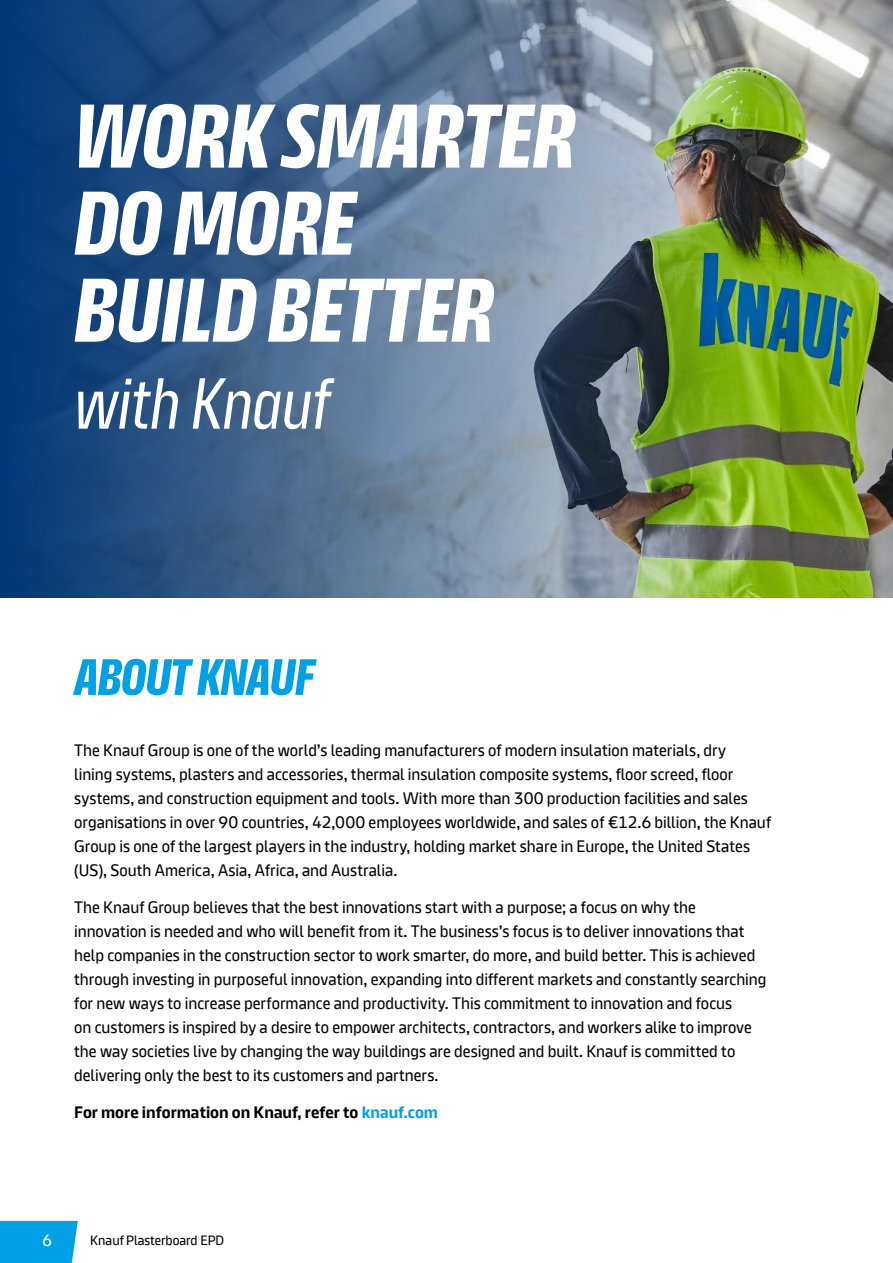
<style>
.page{position:relative;width:893px;height:1263px;background:#fff}
.page>*{position:absolute;margin:0;border:0;box-sizing:border-box;transform-origin:0 0}
.t1{font:700 90px/87px "Knauf Screen Head";color:#fff}
.t2{font:72px "Knauf Screen Head";color:#fff}
.t3{font:700 51px "Knauf Screen Head";letter-spacing:-.01em;color:#00a0e6}
.t4{font:16.5px/24px "Knauf Screen";color:#000}
.t5{font:700 16.5px "Knauf Screen";color:#000}
.t6{font:16.5px "Knauf Screen";color:#fff}
.t7{font:13.5px "Knauf Screen";color:#000}
.s1{color:#00a0e6}
</style>
<div class="page">
<img style="left:0;top:0;width:893px;height:597px">
<div style="left:0;top:1221px;width:78px;height:42px;background:#00a0e6"></div>
<h1 class="t1" style="left:74px;top:93px;width:502px">WORK SMARTER<br>DO MORE<br>BUILD BETTER</h1>
<h2 class="t2" style="left:74px;top:365px;width:257px">with Knauf</h2>
<h3 class="t3" style="left:74px;top:651px;width:242px">ABOUT KNAUF</h3>
<p class="t4" style="left:74px;top:738px;width:698px">The Knauf Group is one of the world’s leading manufacturers of modern insulation materials, dry<br>lining systems, plasters and accessories, thermal insulation composite systems, floor screed, floor systems, and construction equipment and tools. With more than 300 production facilities and sales organisations in over 90 countries, 42,000 employees worldwide, and sales of €12.6 billion, the Knauf Group is one of the largest players in the industry, holding market share in Europe, the United States (US), South America, Asia, Africa, and Australia.</p>
<p class="t4" style="left:74px;top:895px;width:694px">The Knauf Group believes that the best innovations start with a purpose; a focus on why the innovation is needed and who will benefit from it. The business’s focus is to deliver innovations that help companies in the construction sector to work smarter, do more, and build better. This is achieved through investing in purposeful innovation, expanding into different markets and constantly searching for new ways to increase performance and productivity. This commitment to innovation and focus<br>on customers is inspired by a desire to empower architects, contractors, and workers alike to improve the way societies live by changing the way buildings are designed and built. Knauf is committed to delivering only the best to its customers and partners.</p>
<p class="t5" style="left:74px;top:1103px;width:365px">For more information on Knauf, refer to <span class="s1">knauf.com</span></p>
<p class="t6" style="left:42px;top:1231px;width:11px">6</p>
<p class="t7" style="left:90px;top:1232px;width:135px">Knauf Plasterboard EPD</p>
</div>
